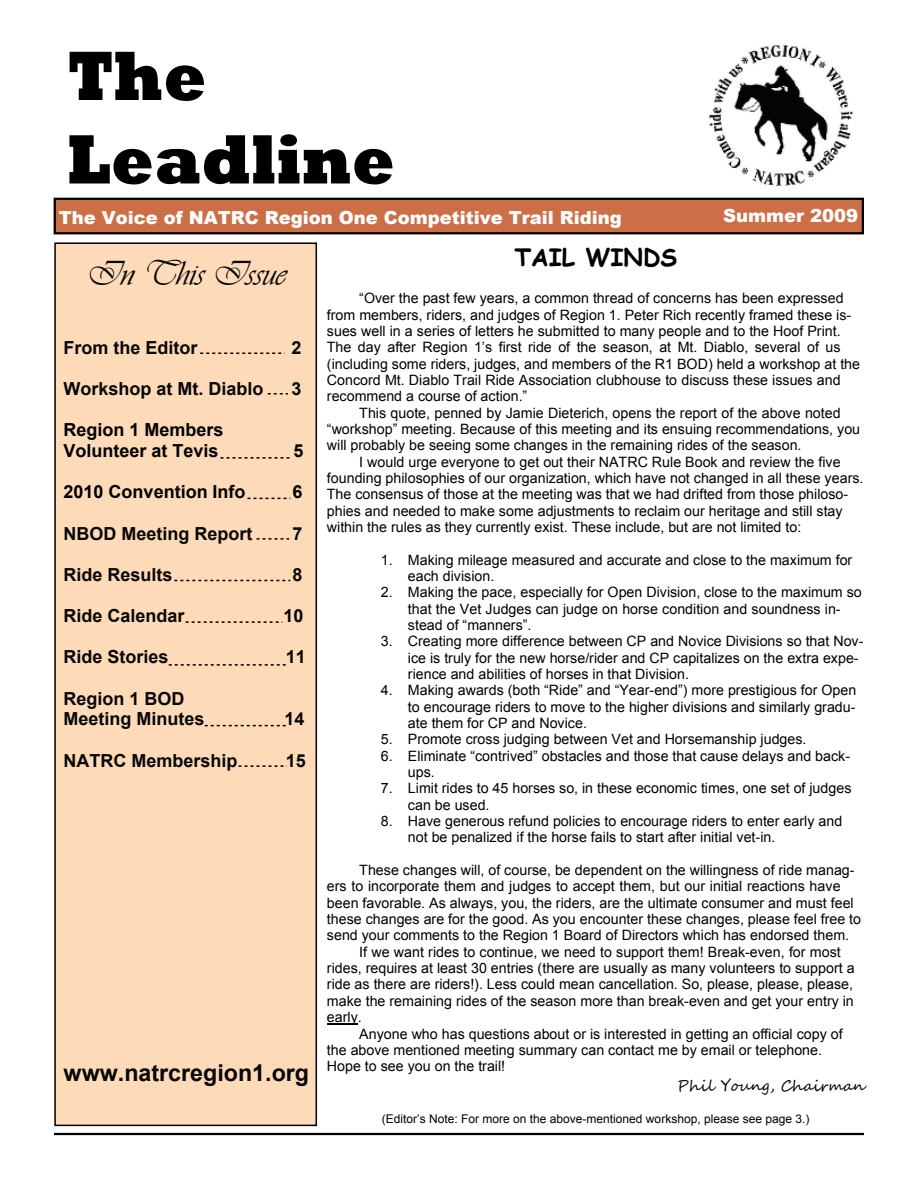
<style>
.page{position:relative;width:918px;height:1188px;background:#fff}
.page>*{position:absolute;margin:0;border:0;box-sizing:border-box;transform-origin:0 0}
.t1{font:800 70.95px/83.6px "Rockwell";color:#000;scale:.88 1}
.t2{font:36px "Vivaldii";color:#070707}
.t3{font:700 24px "Comic Sans MS";color:#000}
.t4{font:700 23.25px "Arial";color:#070707}
.t5{font:700 18px/20.7px "Arial";color:#070707}
.t6{font:900 18px "Arial";color:#fff}
.t7{font:700 18px/20.7px "Arial";color:#000}
.t8{font:15px "Segoe Script";color:#000}
.t9{font:14.25px/16.4px "Arial";color:#000}
.t10{font:12px "Arial";color:#000}
</style>
<div class="page">
<div style="left:54px;top:242px;width:263px;height:884px;background:#fedbb8;border:2px solid #000"></div>
<hr style="left:54px;top:1133px;width:810px;height:2px;background:#000">
<img style="left:709px;top:44px;width:145px;height:142px">
<div style="left:54px;top:198px;width:810px;height:36px;background:#cc6e46;border:2px solid #000"></div>
<hr style="left:327px;top:1024px;width:31px;height:1px;background:#000">
<svg style="left:200px;top:352px;width:85px;height:2px"></svg>
<svg style="left:268px;top:393px;width:20px;height:1px"></svg>
<svg style="left:220px;top:457px;width:70px;height:2px"></svg>
<svg style="left:248px;top:498px;width:42px;height:1px"></svg>
<svg style="left:256px;top:538px;width:33px;height:2px"></svg>
<svg style="left:174px;top:580px;width:116px;height:1px"></svg>
<svg style="left:186px;top:621px;width:96px;height:2px"></svg>
<svg style="left:169px;top:664px;width:117px;height:2px"></svg>
<svg style="left:205px;top:725px;width:81px;height:1px"></svg>
<svg style="left:238px;top:765px;width:49px;height:2px"></svg>
<h1 class="t1" style="left:67px;top:41px;width:374px">The<br>Leadline</h1>
<p class="t6" style="left:59px;top:211px;width:565px">The Voice of NATRC Region One Competitive Trail Riding</p>
<p class="t6" style="left:723px;top:209px;width:137px">Summer 2009</p>
<h3 class="t3" style="left:514px;top:247px;width:164px">TAIL WINDS</h3>
<p class="t9" style="left:327px;top:291px;width:535px;text-indent:32px">“Over the past few years, a common thread of concerns has been expressed from members, riders, and judges of Region 1. Peter Rich recently framed these is&shy;sues well in a series of letters he submitted to many people and to the Hoof Print.<br>The day after Region 1’s first ride of the season, at Mt. Diablo, several of us (including some riders, judges, and members of the R1 BOD) held a workshop at the Concord Mt. Diablo Trail Ride Association clubhouse to discuss these issues and recommend a course of action.”</p>
<p class="t9" style="left:327px;top:406px;width:535px;text-indent:32px">This quote, penned by Jamie Dieterich, opens the report of the above noted “workshop” meeting. Because of this meeting and its ensuing recommendations, you will probably be seeing some changes in the remaining rides of the season.</p>
<p class="t9" style="left:327px;top:455px;width:538px;text-indent:32px">I would urge everyone to get out their NATRC Rule Book and review the five founding philosophies of our organization, which have not changed in all these years.<br>The consensus of those at the meeting was that we had drifted from those philoso&shy;phies and needed to make some adjustments to reclaim our heritage and still stay within the rules as they currently exist. These include, but are not limited to:</p>
<p class="t9" style="left:408px;top:553px;width:446px;text-indent:-27px">1. Making mileage measured and accurate and close to the maximum for each division.</p>
<p class="t9" style="left:408px;top:585px;width:455px;text-indent:-27px">2. Making the pace, especially for Open Division, close to the maximum so that the Vet Judges can judge on horse condition and soundness in&shy;stead of “manners”.</p>
<p class="t9" style="left:408px;top:634px;width:457px;text-indent:-27px">3. Creating more difference between CP and Novice Divisions so that Nov&shy;ice is truly for the new horse/rider and CP capitalizes on the extra expe&shy;rience and abilities of horses in that Division.</p>
<p class="t9" style="left:408px;top:684px;width:450px;text-align:justify;text-indent:-27px">4. Making awards (both “Ride” and “Year-end”) more prestigious for Open to encourage riders to move to the higher divisions and similarly gradu&shy;ate them for CP and Novice.</p>
<p class="t9" style="left:381px;top:733px;width:427px">5. Promote cross judging between Vet and Horsemanship judges.</p>
<p class="t9" style="left:408px;top:749px;width:444px;text-indent:-27px">6. Eliminate “contrived” obstacles and those that cause delays and back&shy;ups.</p>
<p class="t9" style="left:408px;top:782px;width:445px;text-indent:-27px">7. Limit rides to 45 horses so, in these economic times, one set of judges can be used.</p>
<p class="t9" style="left:408px;top:814px;width:436px;text-indent:-27px">8. Have generous refund policies to encourage riders to enter early and not be penalized if the horse fails to start after initial vet-in.</p>
<p class="t9" style="left:359px;top:863px;width:497px">These changes will, of course, be dependent on the willingness of ride manag-</p>
<p class="t9" style="left:327px;top:880px;width:515px">ers to incorporate them and judges to accept them, but our initial reactions have</p>
<p class="t9" style="left:327px;top:896px;width:528px">been favorable. As always, you, the riders, are the ultimate consumer and must feel</p>
<p class="t9" style="left:327px;top:912px;width:536px">these changes are for the good. As you encounter these changes, please feel free to</p>
<p class="t9" style="left:327px;top:929px;width:524px">send your comments to the Region 1 Board of Directors which has endorsed them.</p>
<p class="t9" style="left:359px;top:945px;width:483px">If we want rides to continue, we need to support them! Break-even, for most</p>
<p class="t9" style="left:327px;top:961px;width:529px">rides, requires at least 30 entries (there are usually as many volunteers to support a</p>
<p class="t9" style="left:327px;top:978px;width:528px">ride as there are riders!). Less could mean cancellation. So, please, please, please,</p>
<p class="t9" style="left:327px;top:994px;width:528px">make the remaining rides of the season more than break-even and get your entry in</p>
<p class="t9" style="left:327px;top:1010px;width:36px">early.</p>
<p class="t9" style="left:359px;top:1027px;width:485px">Anyone who has questions about or is interested in getting an official copy of</p>
<p class="t9" style="left:327px;top:1043px;width:497px">the above mentioned meeting summary can contact me by email or telephone.</p>
<p class="t9" style="left:327px;top:1059px;width:180px">Hope to see you on the trail!</p>
<p class="t8" style="left:677px;top:1080px;width:189px">Phil Young, Chairman</p>
<p class="t10" style="left:382px;top:1114px;width:429px">(Editor’s Note: For more on the above-mentioned workshop, please see page 3.)</p>
<h2 class="t2" style="left:87px;top:252px;width:201px">In This Issue</h2>
<p class="t5" style="left:64px;top:339px;width:135px">From the Editor</p>
<p class="t5" style="left:291px;top:339px;width:12px">2</p>
<p class="t5" style="left:64px;top:380px;width:201px">Workshop at Mt. Diablo</p>
<p class="t5" style="left:291px;top:380px;width:12px">3</p>
<p class="t7" style="left:64px;top:421px;width:162px">Region 1 Members<br>Volunteer at Tevis</p>
<p class="t7" style="left:294px;top:442px;width:12px">5</p>
<p class="t7" style="left:64px;top:483px;width:184px">2010 Convention Info</p>
<p class="t7" style="left:292px;top:483px;width:12px">6</p>
<p class="t5" style="left:64px;top:525px;width:191px">NBOD Meeting Report</p>
<p class="t5" style="left:293px;top:525px;width:12px">7</p>
<p class="t5" style="left:64px;top:566px;width:111px">Ride Results</p>
<p class="t5" style="left:292px;top:566px;width:12px">8</p>
<p class="t5" style="left:64px;top:607px;width:123px">Ride Calendar</p>
<p class="t5" style="left:284px;top:607px;width:22px">10</p>
<p class="t5" style="left:64px;top:648px;width:107px">Ride Stories</p>
<p class="t5" style="left:286px;top:648px;width:22px">11</p>
<p class="t5" style="left:64px;top:690px;width:142px">Region 1 BOD<br>Meeting Minutes</p>
<p class="t5" style="left:285px;top:710px;width:22px">14</p>
<p class="t5" style="left:64px;top:752px;width:176px">NATRC Membership</p>
<p class="t5" style="left:286px;top:752px;width:22px">15</p>
<h3 class="t4" style="left:64px;top:1064px;width:247px">www.natrcregion1.org</h3>
</div>
